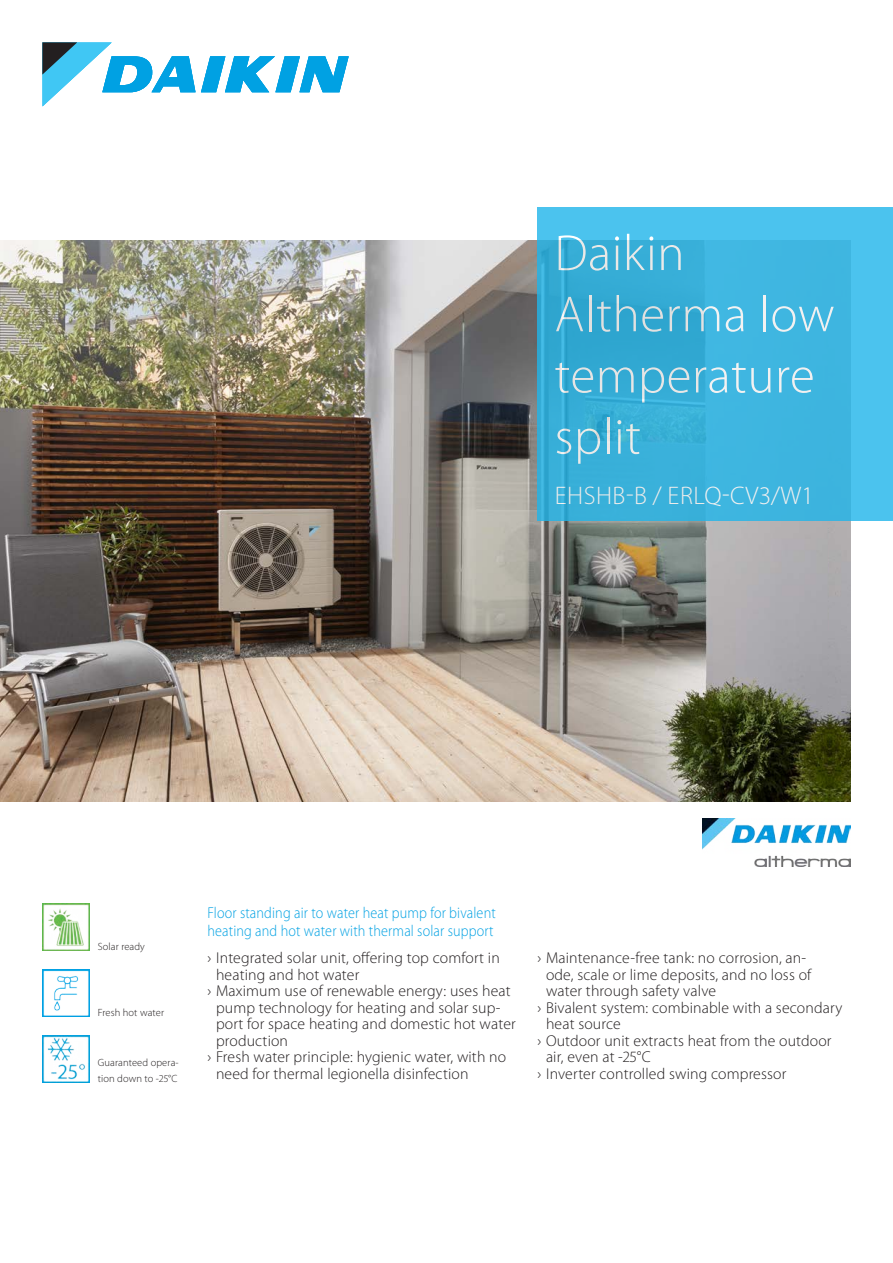
<style>
.page{position:relative;width:893px;height:1263px;background:#fff}
.page>*{position:absolute;margin:0;border:0;box-sizing:border-box;transform-origin:0 0}
.t1{font:300 51px/61.2px "Myriad Pro";letter-spacing:.01em;color:#fff}
.t2{font:300 25.5px "Myriad Pro";letter-spacing:.02em;color:#fff}
.t3{font:300 15.75px "Myriad Pro";letter-spacing:.01em;color:#231f20}
.t4{font:300 15.75px/18px "Myriad Pro";letter-spacing:.01em;color:#00a1e3;scale:.9 1}
.t5{font:300 10.5px/16.5px "Myriad Pro";letter-spacing:.01em;color:#231f20}
</style>
<div class="page">
<img style="left:702px;top:819px;width:148px;height:48px">
<img style="left:43px;top:1035px;width:46px;height:47px">
<img style="left:43px;top:969px;width:46px;height:47px">
<img style="left:43px;top:903px;width:46px;height:47px">
<img style="left:0;top:241px;width:850px;height:561px">
<svg style="left:43px;top:43px;width:306px;height:63px"></svg>
<svg style="left:537px;top:208px;width:356px;height:313px;background:#3db4de"></svg>
<h1 class="t1" style="left:554px;top:223px;width:282px">Daikin<br>Altherma low temperature split</h1>
<h2 class="t2" style="left:555px;top:481px;width:261px">EHSHB-B / ERLQ-CV3/W1</h2>
<p class="t5" style="left:98px;top:938px;width:49px">Solar ready</p>
<p class="t5" style="left:98px;top:1004px;width:68px">Fresh hot water</p>
<p class="t5" style="left:98px;top:1054px;width:82px">Guaranteed opera&shy;tion down to -25°C</p>
<p class="t4" style="left:207px;top:904px;width:322px">Floor standing air to water heat pump for bivalent heating and hot water with thermal solar support</p>
<p class="t3" style="left:207px;top:949px;width:294px">› Integrated solar unit, offering top comfort in</p>
<p class="t3" style="left:216px;top:966px;width:145px">heating and hot water</p>
<p class="t3" style="left:207px;top:982px;width:305px">› Maximum use of renewable energy: uses heat</p>
<p class="t3" style="left:216px;top:999px;width:286px">pump technology for heating and solar sup-</p>
<p class="t3" style="left:216px;top:1015px;width:301px">port for space heating and domestic hot water</p>
<p class="t3" style="left:216px;top:1032px;width:74px">production</p>
<p class="t3" style="left:207px;top:1048px;width:300px">› Fresh water principle: hygienic water, with no</p>
<p class="t3" style="left:216px;top:1065px;width:254px">need for thermal legionella disinfection</p>
<p class="t3" style="left:537px;top:949px;width:270px">› Maintenance-free tank: no corrosion, an-</p>
<p class="t3" style="left:546px;top:966px;width:267px">ode, scale or lime deposits, and no loss of</p>
<p class="t3" style="left:546px;top:982px;width:172px">water through safety valve</p>
<p class="t3" style="left:537px;top:999px;width:306px">› Bivalent system: combinable with a secondary</p>
<p class="t3" style="left:546px;top:1015px;width:76px">heat source</p>
<p class="t3" style="left:537px;top:1032px;width:296px">› Outdoor unit extracts heat from the outdoor</p>
<p class="t3" style="left:546px;top:1048px;width:106px">air, even at -25°C</p>
<p class="t3" style="left:537px;top:1065px;width:250px">› Inverter controlled swing compressor</p>
</div>
